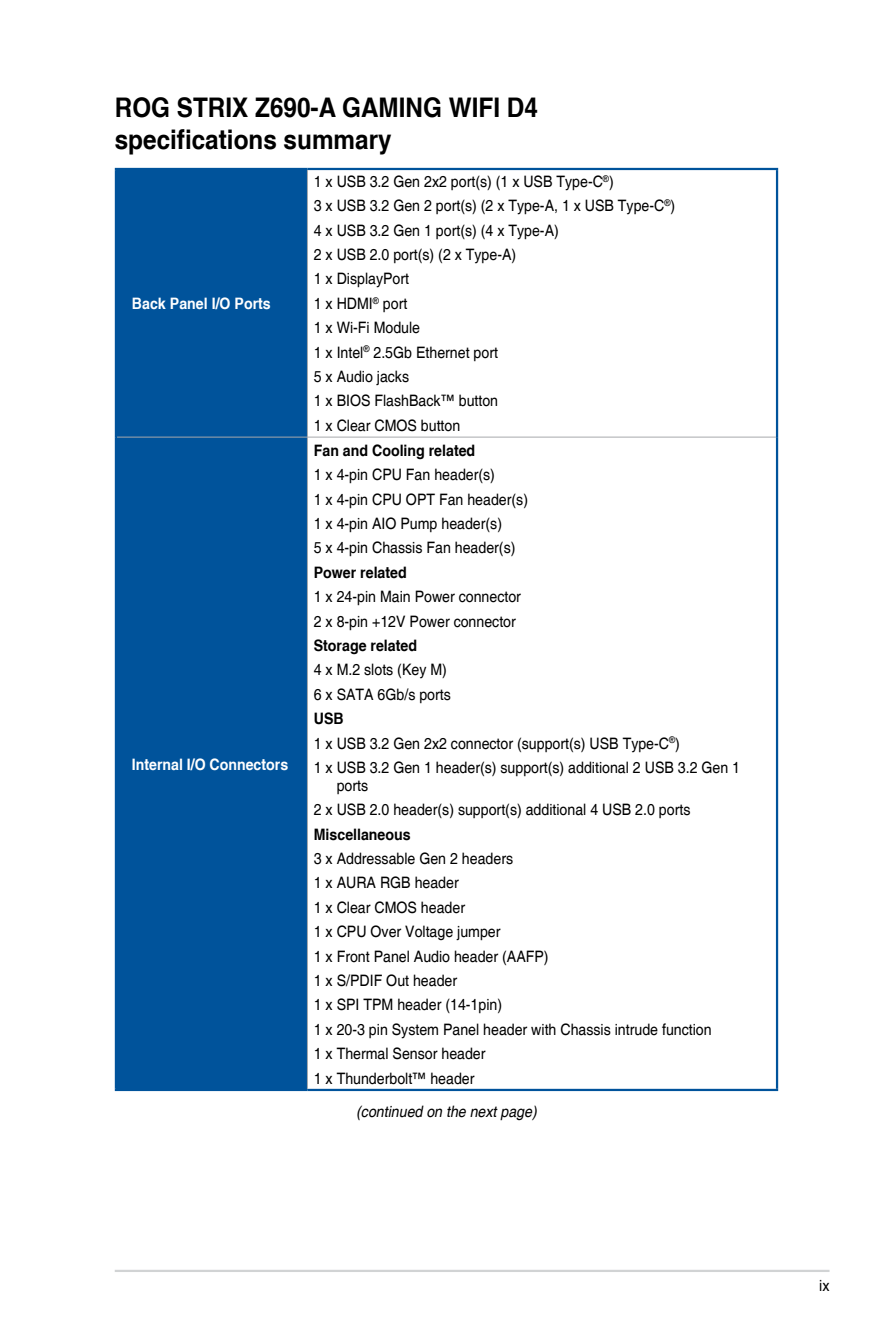
<style>
.page{position:relative;width:893px;height:1340px;background:#fff}
.page>*{position:absolute;margin:0;border:0;box-sizing:border-box;transform-origin:0 0}
.t1{font:700 27px/32.4px "Helvetica cyr";color:#000;scale:.9 1}
.t2{font:15.75px/24.3px "Helvetica";color:#000;scale:.9 1}
.t3{font:700 15.75px "Helvetica cyr";color:#000;scale:.9 1}
.t4{font:700 15.75px "Helvetica cyr";color:#fff;scale:.9 1}
.t5{font:italic 15.75px "Helvetica";color:#000;scale:.9 1}
</style>
<div class="page">
<hr style="left:115px;top:1269px;width:714px;height:2px;background:#d1d3d4">
<div style="left:117px;top:170px;width:190px;height:918px;background:#00539b"></div>
<hr style="left:115px;top:168px;width:192px;height:2px;background:#00539b">
<hr style="left:115px;top:170px;width:2px;height:267px;background:#00539b">
<hr style="left:307px;top:168px;width:471px;height:2px;background:#00539b">
<hr style="left:776px;top:170px;width:2px;height:267px;background:#00539b">
<hr style="left:115px;top:437px;width:2px;height:651px;background:#00539b">
<hr style="left:776px;top:437px;width:2px;height:651px;background:#00539b">
<hr style="left:115px;top:1088px;width:192px;height:3px;background:#00539b">
<hr style="left:307px;top:1088px;width:471px;height:3px;background:#00539b">
<hr style="left:307px;top:170px;width:1px;height:267px;background:#a7a9ac">
<hr style="left:117px;top:437px;width:190px;height:1px;background:#a7a9ac">
<hr style="left:307px;top:437px;width:469px;height:1px;background:#a7a9ac">
<hr style="left:307px;top:437px;width:1px;height:651px;background:#a7a9ac">
<h1 class="t1" style="left:115px;top:91px;width:472px">ROG STRIX Z690-A GAMING WIFI D4 specifications summary</h1>
<p class="t4" style="left:132px;top:295px;width:156px">Back Panel I/O Ports</p>
<p class="t4" style="left:132px;top:755px;width:175px">Internal I/O Connectors</p>
<p class="t2" style="left:314px;top:170px;width:403px">1 x USB 3.2 Gen 2x2 port(s) (1 x USB Type-C<sup>®</sup>)<br>3 x USB 3.2 Gen 2 port(s) (2 x Type-A, 1 x USB Type-C<sup>®</sup>)<br>4 x USB 3.2 Gen 1 port(s) (4 x Type-A)<br>2 x USB 2.0 port(s) (2 x Type-A)<br>1 x DisplayPort<br>1 x HDMI<sup>®</sup> port<br>1 x Wi-Fi Module<br>1 x Intel<sup>®</sup> 2.5Gb Ethernet port<br>5 x Audio jacks<br>1 x BIOS FlashBack™ button<br>1 x Clear CMOS button</p>
<p class="t3" style="left:314px;top:441px;width:181px">Fan and Cooling related</p>
<p class="t2" style="left:314px;top:463px;width:240px">1 x 4-pin CPU Fan header(s)<br>1 x 4-pin CPU OPT Fan header(s)<br>1 x 4-pin AIO Pump header(s)<br>5 x 4-pin Chassis Fan header(s)</p>
<p class="t3" style="left:314px;top:563px;width:105px">Power related</p>
<p class="t2" style="left:314px;top:585px;width:232px">1 x 24-pin Main Power connector<br>2 x 8-pin +12V Power connector</p>
<p class="t3" style="left:314px;top:636px;width:116px">Storage related</p>
<p class="t2" style="left:314px;top:658px;width:154px">4 x M.2 slots (Key M)<br>6 x SATA 6Gb/s ports</p>
<p class="t3" style="left:314px;top:709px;width:35px">USB</p>
<p class="t2" style="left:314px;top:731px;width:475px">1 x USB 3.2 Gen 2x2 connector (support(s) USB Type-C<sup>®</sup>)<br>1 x USB 3.2 Gen 1 header(s) support(s) additional 2 USB 3.2 Gen 1</p>
<p class="t2" style="left:314px;top:773px;width:420px;text-indent:23px">ports<br>2 x USB 2.0 header(s) support(s) additional 4 USB 2.0 ports</p>
<p class="t3" style="left:314px;top:825px;width:109px">Miscellaneous</p>
<p class="t2" style="left:314px;top:847px;width:444px">3 x Addressable Gen 2 headers<br>1 x AURA RGB header<br>1 x Clear CMOS header<br>1 x CPU Over Voltage jumper<br>1 x Front Panel Audio header (AAFP)<br>1 x S/PDIF Out header<br>1 x SPI TPM header (14-1pin)<br>1 x 20-3 pin System Panel header with Chassis intrude function<br>1 x Thermal Sensor header<br>1 x Thunderbolt™ header</p>
<p class="t5" style="left:356px;top:1102px;width:206px">(continued on the nextpage)</p>
<p class="t2" style="left:819px;top:1273px;width:13px">ix</p>
</div>
